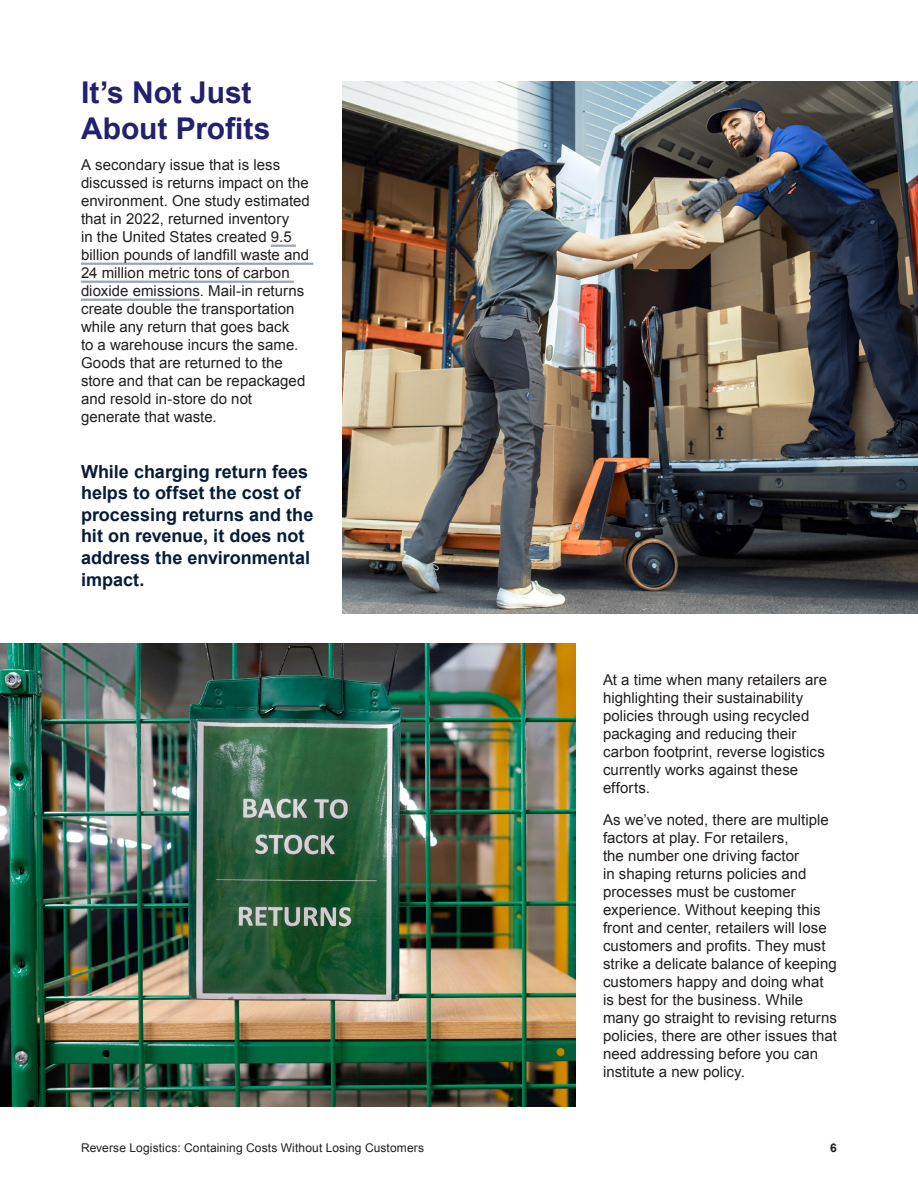
<style>
.page{position:relative;width:918px;height:1188px;background:#fff}
.page>*{position:absolute;margin:0;border:0;box-sizing:border-box;transform-origin:0 0}
.Headline{font:700 30px/36px "Arial";letter-spacing:-.005em;color:#23206f}
.Sub_02{font:700 18px/21.6px "Arial";color:#081c38}
.Text{font:15px/18px "Arial";letter-spacing:.005em;color:#231f20}
.t1{font:12px "Arial";letter-spacing:.01em;color:#231f20}
.t2{font:700 12px "Arial";color:#231f20}
</style>
<div class="page">
<hr style="left:271px;top:245px;width:25px;height:2px;background:#9ca4af">
<hr style="left:81px;top:263px;width:232px;height:2px;background:#9ca4af">
<hr style="left:81px;top:281px;width:213px;height:2px;background:#9ca4af">
<hr style="left:81px;top:299px;width:119px;height:2px;background:#9ca4af">
<img style="left:342px;top:81px;width:576px;height:532px">
<img style="left:0;top:644px;width:576px;height:463px">
<p class="Headline" style="left:81px;top:75px;width:191px">It’s Not Just<br>About Profits</p>
<p class="Text" style="left:81px;top:156px;width:230px">A secondary issue that is less discussed is returns impact on the environment. One study estimated that in 2022, returned inventory<br>in the United States created 9.5 billion pounds of landfill waste and<br>24 million metric tons of carbon dioxide emissions. Mail-in returns create double the transportation while any return that goes back<br>to a warehouse incurs the same.<br>Goods that are returned to the store and that can be repackaged and resold in-store do not generate that waste.</p>
<p class="Sub_02" style="left:81px;top:461px;width:234px">While charging return fees helps to offset the cost of processing returns and the hit on revenue, it does not address the environmental impact.</p>
<p class="Text" style="left:603px;top:671px;width:226px">At a time when many retailers are highlighting their sustainability policies through using recycled packaging and reducing their carbon footprint, reverse logistics currently works against these efforts.</p>
<p class="Text" style="left:603px;top:810px;width:236px">As we’ve noted, there are multiple factors at play. For retailers,<br>the number one driving factor<br>in shaping returns policies and processes must be customer experience. Without keeping this front and center, retailers will lose customers and profits. They must strike a delicate balance of keeping customers happy and doing what is best for the business. While many go straight to revising returns policies, there are other issues that need addressing before you can institute a new policy.</p>
<p class="t1" style="left:81px;top:1140px;width:345px">Reverse Logistics: Containing Costs Without Losing Customers</p>
<p class="t2" style="left:830px;top:1140px;width:8px">6</p>
</div>
